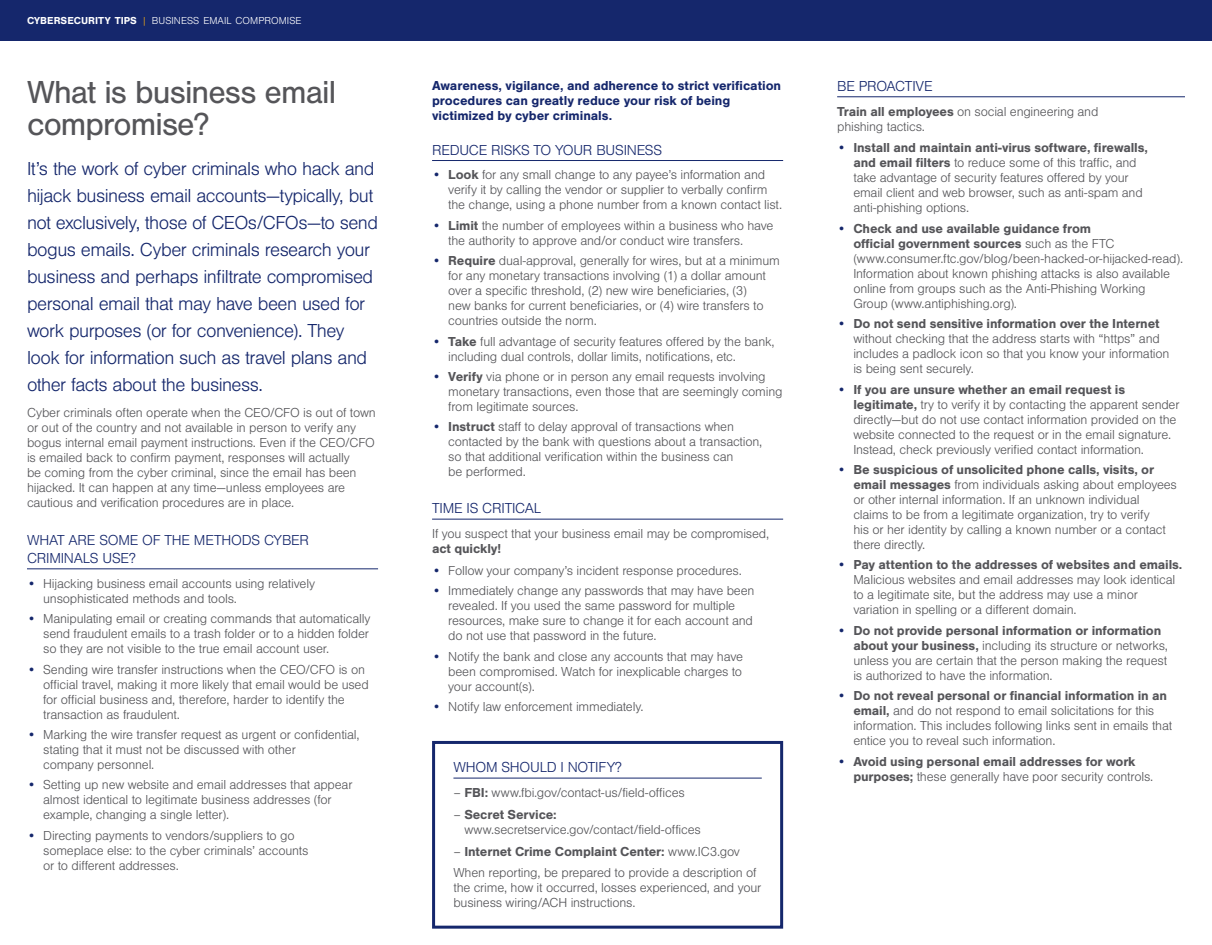
<style>
.page{position:relative;width:1212px;height:945px;background:#fff}
.page>*{position:absolute;margin:0;border:0;box-sizing:border-box;transform-origin:0 0}
.t1{font:33px/31.5px "Nimbus San";letter-spacing:-.03em;color:#555559}
.t2{font:300 19.5px/27px "Nimbus San";letter-spacing:-.03em;color:#15276c}
.t3{font:300 15px/18px "Nimbus San";letter-spacing:-.015em;color:#15276c}
.t4{font:300 13.5px/15px "Nimbus San";letter-spacing:-.015em;color:#555559}
.t5{font:700 13.5px/15px "Nimbus San";letter-spacing:-.005em;color:#15276c}
.t6{font:700 13.5px/15px "Nimbus San";letter-spacing:-.01em;color:#555559}
.t7{font:300 10.5px "Nimbus San";letter-spacing:.005em;color:#fff}
.s1{font-weight:700}
.s2{color:#e6a218}
.s3{color:#15276c}
.s4{font-weight:300;color:#15276c}
.s5{font-weight:300}
</style>
<div class="page">
<div style="left:0;top:0;width:1212px;height:40px;background:#15276c"></div>
<hr style="left:432px;top:160px;width:351px;height:1px;background:#15276c">
<hr style="left:432px;top:519px;width:351px;height:1px;background:#15276c">
<svg style="left:432px;top:740px;width:352px;height:189px"></svg>
<hr style="left:27px;top:568px;width:351px;height:1px;background:#15276c">
<hr style="left:837px;top:96px;width:348px;height:1px;background:#15276c">
<p class="t7" style="left:27px;top:15px;width:276px"><span class="s1">CYBERSECURITY TIPS</span> <span class="s2">|</span> BUSINESS EMAIL COMPROMISE</p>
<h1 class="t1" style="left:27px;top:77px;width:311px">What is business email compromise?</h1>
<p class="t2" style="left:27px;top:156px;width:353px">It’s the work of cyber criminals who hack and hijack business email accounts—typically, but not exclusively, those of CEOs/CFOs—to send bogus emails. Cyber criminals research your business and perhaps infiltrate compromised personal email that may have been used for work purposes (or for convenience). They look for information such as travel plans and other facts about the business.</p>
<p class="t4" style="left:27px;top:405px;width:350px">Cyber criminals often operate when the CEO/CFO is out of town or out of the country and not available in person to verify any bogus internal email payment instructions. Even if the CEO/CFO is emailed back to confirm payment, responses will actually<br>be coming from the cyber criminal, since the email has been hijacked. It can happen at any time—unless employees are cautious and verification procedures are in place.</p>
<p class="t3" style="left:27px;top:532px;width:284px">WHAT ARE SOME OF THE METHODS CYBER<br>CRIMINALS USE?</p>
<p class="t4" style="left:43px;top:576px;width:273px;text-indent:-16px"><span class="s3">•</span> Hijacking business email accounts using relatively unsophisticated methods and tools.</p>
<p class="t4" style="left:43px;top:612px;width:329px;text-align:justify;text-indent:-16px"><span class="s3">•</span> Manipulating email or creating commands that automatically send fraudulent emails to a trash folder or to a hidden folder so they are not visible to the true email account user.</p>
<p class="t4" style="left:43px;top:662px;width:327px;text-indent:-16px"><span class="s3">•</span> Sending wire transfer instructions when the CEO/CFO is on official travel, making it more likely that email would be used for official business and, therefore, harder to identify the transaction as fraudulent.</p>
<p class="t4" style="left:43px;top:727px;width:318px;text-indent:-16px"><span class="s3">•</span> Marking the wire transfer request as urgent or confidential, stating that it must not be discussed with other<br>company personnel.</p>
<p class="t4" style="left:43px;top:778px;width:311px;text-indent:-16px"><span class="s3">•</span> Setting up new website and email addresses that appear almost identical to legitimate business addresses (for example, changing a single letter).</p>
<p class="t4" style="left:43px;top:828px;width:267px;text-indent:-16px"><span class="s3">•</span> Directing payments to vendors/suppliers to go someplace else: to the cyber criminals’ accounts or to different addresses.</p>
<p class="t5" style="left:432px;top:78px;width:351px">Awareness, vigilance, and adherence to strict verification procedures can greatly reduce your risk of being victimized by cyber criminals.</p>
<p class="t3" style="left:432px;top:141px;width:232px">REDUCE RISKS TO YOUR BUSINESS</p>
<p class="t4" style="left:448px;top:168px;width:335px;text-indent:-16px"><span class="s3">•</span> <span class="s1">Look</span> for any small change to any payee’s information and verify it by calling the vendor or supplier to verbally confirm the change, using a phone number from a known contact list.</p>
<p class="t4" style="left:448px;top:218px;width:327px;text-indent:-16px"><span class="s3">•</span> <span class="s1">Limit</span> the number of employees within a business who have the authority to approve and/or conduct wire transfers.</p>
<p class="t4" style="left:448px;top:254px;width:333px;text-indent:-16px"><span class="s3">•</span> <span class="s1">Require</span> dual-approval, generally for wires, but at a minimum for any monetary transactions involving (1) a dollar amount over a specific threshold, (2) new wire beneficiaries, (3)<br>new banks for current beneficiaries, or (4) wire transfers to countries outside the norm.</p>
<p class="t4" style="left:448px;top:334px;width:328px;text-indent:-16px"><span class="s3">•</span> <span class="s1">Take</span> full advantage of security features offered by the bank, including dual controls, dollar limits, notifications, etc.</p>
<p class="t4" style="left:448px;top:369px;width:336px;text-indent:-16px"><span class="s3">•</span> <span class="s1">Verify</span> via phone or in person any email requests involving monetary transactions, even those that are seemingly coming from legitimate sources.</p>
<p class="t4" style="left:448px;top:420px;width:316px;text-indent:-16px"><span class="s3">•</span> <span class="s1">Instruct</span> staff to delay approval of transactions when contacted by the bank with questions about a transaction, so that additional verification within the business can<br>be performed.</p>
<p class="t3" style="left:432px;top:500px;width:111px">TIME IS CRITICAL</p>
<p class="t4" style="left:432px;top:527px;width:339px">If you suspect that your business email may be compromised,</p>
<p class="t6" style="left:432px;top:541px;width:71px">act quickly!</p>
<p class="t4" style="left:432px;top:563px;width:311px"><span class="s3">•</span> Follow your company’s incident response procedures.</p>
<p class="t4" style="left:448px;top:584px;width:308px;text-indent:-16px"><span class="s3">•</span> Immediately change any passwords that may have been revealed. If you used the same password for multiple resources, make sure to change it for each account and do not use that password in the future.</p>
<p class="t4" style="left:448px;top:649px;width:296px;text-align:justify;text-indent:-16px"><span class="s3">•</span> Notify the bank and close any accounts that may have been compromised. Watch for inexplicable charges to your account(s).</p>
<p class="t4" style="left:432px;top:699px;width:213px"><span class="s3">•</span> Notify law enforcement immediately.</p>
<p class="t3" style="left:453px;top:759px;width:170px">WHOM SHOULD I NOTIFY?</p>
<p class="t4" style="left:453px;top:785px;width:233px">– <span class="s1">FBI:</span> www.fbi.gov/contact-us/field-offices</p>
<p class="t4" style="left:464px;top:807px;width:238px;text-indent:-11px">– <span class="s1">Secret Service: </span>www.secretservice.gov/contact/field-offices</p>
<p class="t4" style="left:453px;top:841px;width:305px;line-height:21.8px">– <span class="s1">Internet Crime Complaint Center:</span> www.IC3.gov<br>When reporting, be prepared to provide a description of</p>
<p class="t4" style="left:453px;top:881px;width:309px">the crime, how it occurred, losses experienced, and your business wiring/ACH instructions.</p>
<p class="t3" style="left:837px;top:77px;width:97px">BE PROACTIVE</p>
<p class="t4" style="left:837px;top:104px;width:263px"><span class="s1">Train all employees</span> on social engineering and phishing tactics.</p>
<p class="t4" style="left:853px;top:141px;width:296px;text-indent:-16px"><span class="s3">•</span> <span class="s1">Install and maintain anti-virus software, firewalls, and email filters</span> to reduce some of this traffic, and take advantage of security features offered by your email client and web browser, such as anti-spam and anti‑phishing options.</p>
<p class="t4" style="left:853px;top:221px;width:331px;text-indent:-16px"><span class="s3">•</span> <span class="s1">Check and use available guidance from<br>official government sources</span> such as the FTC (www.consumer.ftc.gov/blog/been-hacked-or-hijacked-read).<br>Information about known phishing attacks is also available online from groups such as the Anti-Phishing Working Group (www.antiphishing.org).</p>
<p class="t4" style="left:853px;top:317px;width:318px;text-indent:-16px"><span class="s3">•</span> <span class="s1">Do not send sensitive information over the Internet </span>without checking that the address starts with “https” and includes a padlock icon so that you know your information is being sent securely.</p>
<p class="t4" style="left:853px;top:382px;width:328px;text-indent:-16px"><span class="s3">•</span> <span class="s1">If you are unsure whether an email request is legitimate,</span> try to verify it by contacting the apparent sender directly—but do not use contact information provided on the website connected to the request or in the email signature.<br>Instead, check previously verified contact information.</p>
<p class="t4" style="left:853px;top:462px;width:325px;text-indent:-16px"><span class="s3">•</span> <span class="s1">Be suspicious of unsolicited phone calls, visits, or email messages</span> from individuals asking about employees or other internal information. If an unknown individual claims to be from a legitimate organization, try to verify<br>his or her identity by calling a known number or a contact there directly.</p>
<p class="t4" style="left:853px;top:558px;width:331px;text-indent:-16px"><span class="s3">•</span> <span class="s1">Pay attention to the addresses of websites and emails.<br></span>Malicious websites and email addresses may look identical to a legitimate site, but the address may use a minor variation in spelling or a different domain.</p>
<p class="t4" style="left:853px;top:623px;width:316px;text-indent:-16px"><span class="s3">•</span> <span class="s1">Do not provide personal information or information about your business,</span> including its structure or networks, unless you are certain that the person making the request is authorized to have the information.</p>
<p class="t4" style="left:853px;top:689px;width:320px;text-indent:-16px"><span class="s3">•</span> <span class="s1">Do not reveal personal or financial information in an email,</span> and do not respond to email solicitations for this information. This includes following links sent in emails that entice you to reveal such information.</p>
<p class="t6" style="left:853px;top:754px;width:301px;text-indent:-16px"><span class="s4">•</span> Avoid using personal email addresses for work purposes; <span class="s5">these generally have poor security controls.</span></p>
</div>
